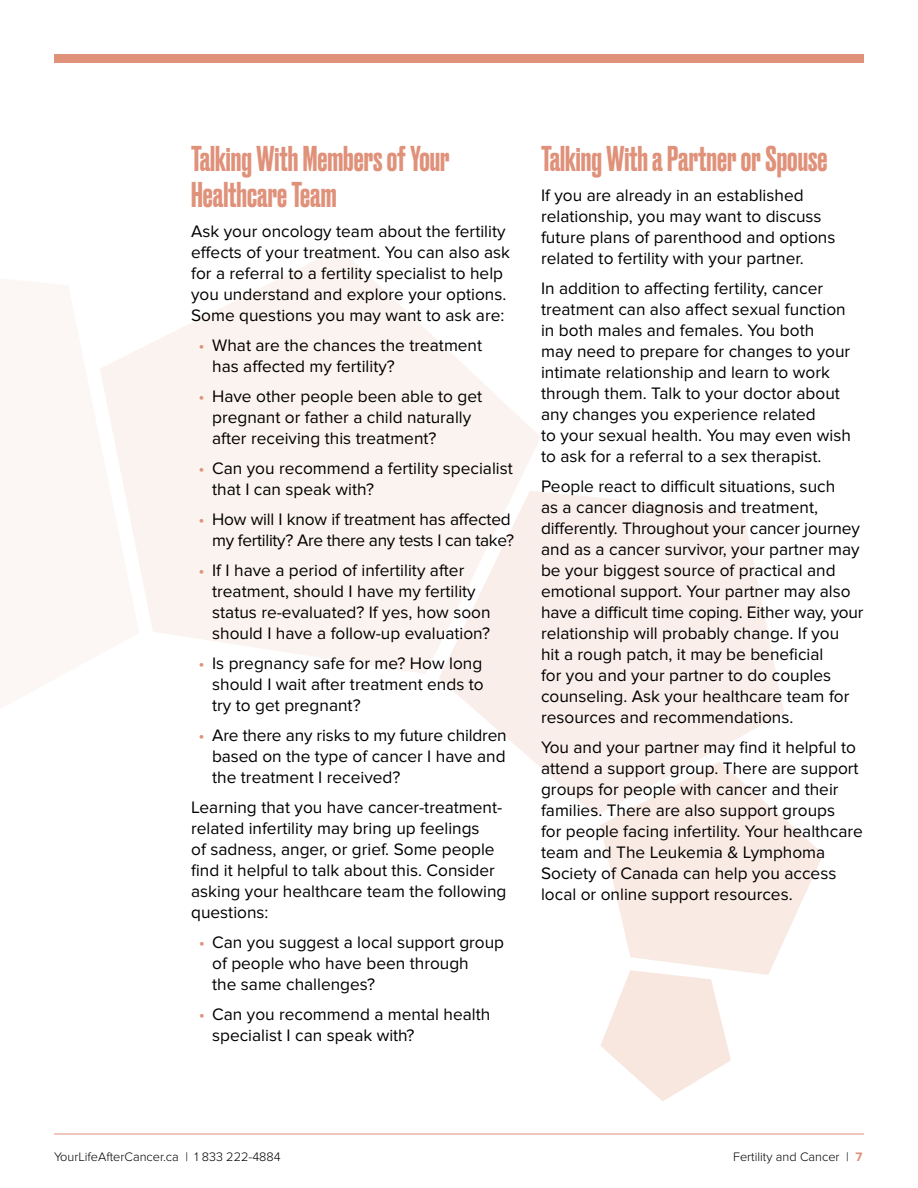
<style>
.page{position:relative;width:918px;height:1188px;background:#fff}
.page>*{position:absolute;margin:0;border:0;box-sizing:border-box;transform-origin:0 0}
.t1{font:500 33.75px/36px "Druk";color:#e0917a}
.t2{font:17.25px/21px "Proxima Nova";color:#000}
.t3{font:17.25px/21px "Proxima Nova";letter-spacing:-.02em;color:#000;text-align:right}
.t4{font:300 12.75px "Proxima Nova";color:#000}
.s1{color:#e0917a}
.s2{font-weight:700;color:#e0917a}
</style>
<div class="page">
<div style="left:54px;top:54px;width:810px;height:9px;background:#e0917a"></div>
<hr style="left:54px;top:1134px;width:810px;height:1px;background:#e0917a">
<svg style="left:439px;top:492px;width:345px;height:324px;fill:#f9eeea"></svg>
<svg style="left:600px;top:762px;width:223px;height:213px;fill:#f9ebe4"></svg>
<svg style="left:600px;top:970px;width:131px;height:131px"></svg>
<svg style="left:139px;top:249px;width:402px;height:425px;fill:#fbf3ef"></svg>
<svg style="left:0;top:279px;width:139px;height:429px;fill:#fcf7f4"></svg>
<h1 class="t1" style="left:191px;top:139px;width:260px">Talking With Members of Your<br>Healthcare Team</h1>
<p class="t2" style="left:191px;top:221px;width:321px">Ask your oncology team about the fertility effects of your treatment. You can also ask for a referral to a fertility specialist to help you understand and explore your options.<br>Some questions you may want to ask are:</p>
<p class="t2" style="left:212px;top:335px;width:272px;text-indent:-14px"><span class="s1">•</span> What are the chances the treatment has affected my fertility?</p>
<p class="t2" style="left:212px;top:386px;width:272px;text-indent:-14px"><span class="s1">•</span> Have other people been able to get pregnant or father a child naturally after receiving this treatment?</p>
<p class="t2" style="left:212px;top:458px;width:302px;text-indent:-14px"><span class="s1">•</span> Can you recommend a fertility specialist that I can speak with?</p>
<p class="t3" style="left:199px;top:509px;width:317px"><span class="s1">•</span> How will I know if treatment has affected my fertility? Are there any tests I can take?</p>
<p class="t2" style="left:212px;top:560px;width:280px;text-indent:-14px"><span class="s1">•</span> If I have a period of infertility after treatment, should I have my fertility status re-evaluated? If yes, how soon should I have a follow-up evaluation?</p>
<p class="t2" style="left:212px;top:653px;width:273px;text-align:justify;text-indent:-14px"><span class="s1">•</span> Is pregnancy safe for me? How long should I wait after treatment ends to try to get pregnant?</p>
<p class="t2" style="left:212px;top:725px;width:296px;text-align:justify;text-indent:-14px"><span class="s1">•</span> Are there any risks to my future children based on the type of cancer I have and the treatment I received?</p>
<p class="t2" style="left:191px;top:797px;width:317px">Learning that you have cancer-treatment&shy;related infertility may bring up feelings<br>of sadness, anger, or grief. Some people find it helpful to talk about this. Consider asking your healthcare team the following questions:</p>
<p class="t2" style="left:212px;top:932px;width:293px;text-indent:-14px"><span class="s1">•</span> Can you suggest a local support group of people who have been through<br>the same challenges?</p>
<p class="t2" style="left:212px;top:1004px;width:280px;text-indent:-14px"><span class="s1">•</span> Can you recommend a mental health specialist I can speak with?</p>
<h1 class="t1" style="left:541px;top:139px;width:288px">Talking With a Partner or Spouse</h1>
<p class="t2" style="left:541px;top:185px;width:296px">If you are already in an established relationship, you may want to discuss future plans of parenthood and options related to fertility with your partner.</p>
<p class="t2" style="left:541px;top:278px;width:311px">In addition to affecting fertility, cancer treatment can also affect sexual function in both males and females. You both<br>may need to prepare for changes to your intimate relationship and learn to work through them. Talk to your doctor about any changes you experience related<br>to your sexual health. You may even wish to ask for a referral to a sex therapist.</p>
<p class="t2" style="left:541px;top:476px;width:324px">People react to difficult situations, such<br>as a cancer diagnosis and treatment, differently. Throughout your cancer journey and as a cancer survivor, your partner may be your biggest source of practical and emotional support. Your partner may also have a difficult time coping. Either way, your relationship will probably change. If you<br>hit a rough patch, it may be beneficial<br>for you and your partner to do couples counseling. Ask your healthcare team for resources and recommendations.</p>
<p class="t2" style="left:541px;top:737px;width:323px">You and your partner may find it helpful to attend a support group. There are support groups for people with cancer and their families. There are also support groups<br>for people facing infertility. Your healthcare team and The Leukemia &amp; Lymphoma Society of Canada can help you access local or online support resources.</p>
<p class="t4" style="left:54px;top:1149px;width:228px">YourLifeAfterCancer.ca | 1 833 222-4884</p>
<p class="t4" style="left:733px;top:1149px;width:131px">Fertility and Cancer | <span class="s2">7</span></p>
</div>
